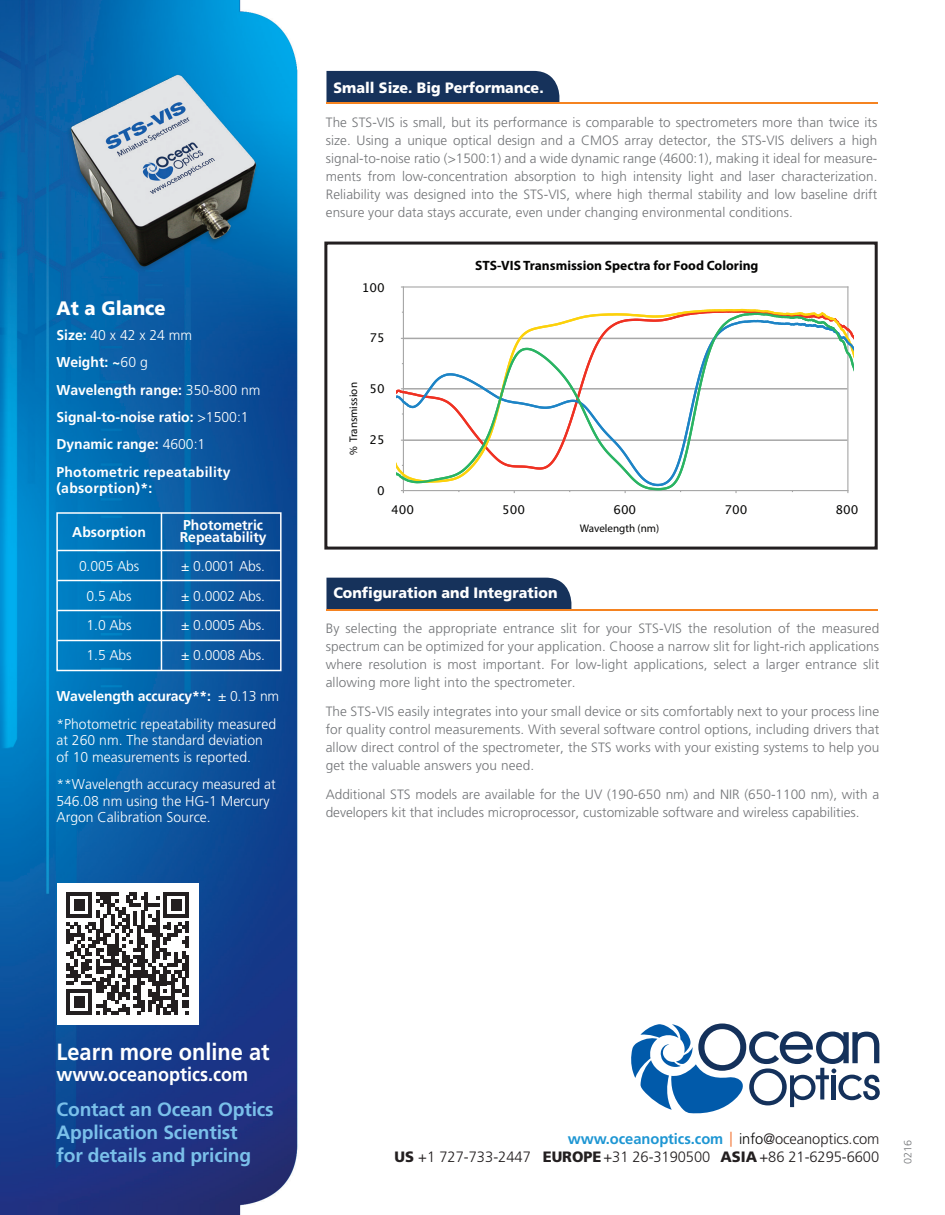
<style>
.page{position:relative;width:945px;height:1215px;background:#fff}
.page>*{position:absolute;margin:0;border:0;box-sizing:border-box;transform-origin:0 0}
.t1{font:700 23.4px "Frutiger";color:#fff;scale:.93 1}
.t2{font:900 19.5px "Frutiger";color:#fff;scale:.94 1}
.t3{font:700 19.35px "Frutiger";color:#fff;scale:.93 1}
.t4{font:700 19.2px/23.1px "Frutiger";letter-spacing:-.01em;color:#7ac0ea}
.t5{font:300 15px/18px "Frutiger";letter-spacing:-.005em;color:#231f20;text-align:right}
.t6{font:900 15px "Frutiger";color:#fff;scale:.95 1}
.t7{font:300 14.25px/30px "Frutiger";color:#fff}
.t8{font:700 14.25px/27.3px "Frutiger";color:#fff}
.t9{font:700 14.25px "Frutiger";letter-spacing:.02em;color:#fff}
.t10{font:300 13.5px/18px "Frutiger";color:#727477;text-align:justify}
.t11{font:700 13.5px "Myriad Pro";color:#050504}
.t12{font:12.15px "Lucida Grande";color:#050504}
.t13{font:11.1px "Myriad Pro";color:#050504}
.t14{font:300 10.5px "Frutiger";color:#727477}
.s1{font-weight:300}
.s2{font-weight:700}
.s3{font-weight:700;color:#1e96d3}
.s4{font-family:"Avenir";font-weight:400;color:#f26a24}
.s5{color:#050504}
.s6{font-weight:900}
</style>
<div class="page">
<img style="left:0;top:0;width:878px;height:1215px">
<svg style="left:631px;top:1024px;width:249px;height:91px"></svg>
<div style="left:326px;top:578px;width:245px;height:31px;background:#16325b"></div>
<hr style="left:326px;top:609px;width:552px;height:2px;background:#f58320">
<div style="left:326px;top:71px;width:233px;height:31px;background:#16325b"></div>
<hr style="left:326px;top:102px;width:552px;height:2px;background:#f58320">
<img style="left:65px;top:69px;width:198px;height:205px">
<div style="left:56px;top:512px;width:226px;height:159px;border:2px solid #fff"></div>
<hr style="left:57px;top:550px;width:224px;height:1px;background:#fff">
<hr style="left:57px;top:580px;width:224px;height:1px;background:#fff">
<hr style="left:57px;top:610px;width:224px;height:1px;background:#fff">
<hr style="left:57px;top:640px;width:224px;height:1px;background:#fff">
<hr style="left:161px;top:513px;width:1px;height:157px;background:#fff">
<div style="left:340px;top:246px;width:532px;height:306px;background:#fff"></div>
<div style="left:326px;top:257px;width:551px;height:284px;background:#fff"></div>
<svg style="left:397px;top:286px;width:457px;height:207px"></svg>
<div style="left:324px;top:242px;width:554px;height:308px;border:3px solid #231f20"></div>
<div style="left:57px;top:883px;width:141px;height:141px;background:#fff"></div>
<svg style="left:66px;top:892px;width:123px;height:123px"></svg>
<h2 class="t2" style="left:57px;top:297px;width:117px">At a Glance</h2>
<p class="t8" style="left:56px;top:321px;width:206px">Size: <span class="s1">40 x 42 x 24 mm<br></span>Weight: ~<span class="s1">60 g<br></span>Wavelength range: <span class="s1">350-800 nm<br></span>Signal-to-noise ratio: <span class="s1">&gt;1500:1<br></span>Dynamic range: <span class="s1">4600:1<br></span>Photometric repeatability</p>
<p class="t9" style="left:56px;top:480px;width:97px">(absorption)*:</p>
<p class="t8" style="left:72px;top:518px;width:75px">Absorption</p>
<p class="t8" style="left:180px;top:518px;width:88px;line-height:12.3px">Photometric<br>Repeatability</p>
<p class="t7" style="left:79px;top:552px;width:62px;text-align:center">0.005 Abs<br>0.5 Abs</p>
<p class="t7" style="left:87px;top:610px;width:47px">1.0 Abs<br>1.5 Abs</p>
<p class="t7" style="left:181px;top:552px;width:85px">± 0.0001 Abs. ± 0.0002 Abs.</p>
<p class="t7" style="left:181px;top:610px;width:85px">± 0.0005 Abs. ± 0.0008 Abs.</p>
<p class="t7" style="left:56px;top:683px;width:224px;line-height:27.3px"><span class="s2">Wavelength accuracy**:</span> ± 0.13 nm *Photometric repeatability measured</p>
<p class="t7" style="left:56px;top:732px;width:208px;line-height:16.5px">at 260 nm. The standard deviation of 10 measurements is reported.</p>
<p class="t7" style="left:56px;top:776px;width:221px;line-height:16.5px">**Wavelength accuracy measured at<br>546.08 nm using the HG-1 Mercury<br>Argon Calibration Source.</p>
<p class="t6" style="left:333px;top:79px;width:223px">Small Size. Big Performance.</p>
<p class="t10" style="left:326px;top:113px;width:553px">The STS-VIS is small, but its performance is comparable to spectrometers more than twice its size. Using a unique optical design and a CMOS array detector, the STS-VIS delivers a high signal-to-noise ratio (&gt;1500:1) and a wide dynamic range (4600:1), making it ideal for measure&shy;ments from low-concentration absorption to high intensity light and laser characterization.<br>Reliability was designed into the STS-VIS, where high thermal stability and low baseline drift ensure your data stays accurate, even under changing environmental conditions.</p>
<p class="t12" style="left:362px;top:280px;width:24px">100</p>
<p class="t12" style="left:369px;top:331px;width:17px">75</p>
<p class="t13" style="left:347px;top:455px;width:74px;rotate:-90deg">% Transmission</p>
<p class="t12" style="left:369px;top:382px;width:17px">50</p>
<p class="t12" style="left:369px;top:433px;width:17px">25</p>
<p class="t12" style="left:377px;top:484px;width:9px">0</p>
<p class="t11" style="left:475px;top:257px;width:285px">STS-VIS Transmission Spectra for Food Coloring</p>
<p class="t12" style="left:391px;top:502px;width:24px">400</p>
<p class="t12" style="left:502px;top:502px;width:24px">500</p>
<p class="t12" style="left:613px;top:502px;width:24px">600</p>
<p class="t12" style="left:724px;top:502px;width:24px">700</p>
<p class="t12" style="left:836px;top:502px;width:24px">800</p>
<p class="t13" style="left:580px;top:522px;width:81px">Wavelength (nm)</p>
<p class="t6" style="left:333px;top:584px;width:237px">Configuration and Integration</p>
<p class="t10" style="left:326px;top:620px;width:555px">By selecting the appropriate entrance slit for your STS-VIS the resolution of the measured spectrum can be optimized for your application. Choose a narrow slit for light-rich applications where resolution is most important. For low-light applications, select a larger entrance slit allowing more light into the spectrometer.</p>
<p class="t10" style="left:326px;top:703px;width:555px">The STS-VIS easily integrates into your small device or sits comfortably next to your process line for quality control measurements. With several software control options, including drivers that allow direct control of the spectrometer, the STS works with your existing systems to help you get the valuable answers you need.</p>
<p class="t10" style="left:326px;top:785px;width:555px">Additional STS models are available for the UV (190-650 nm) and NIR (650-1100 nm), with a developers kit that includes microprocessor, customizable software and wireless capabilities.</p>
<h1 class="t1" style="left:57px;top:1038px;width:231px">Learn more online at</h1>
<h3 class="t3" style="left:57px;top:1063px;width:208px">www.oceanoptics.com</h3>
<h3 class="t4" style="left:57px;top:1098px;width:219px">Contact an Ocean Optics<br>Application Scientist<br>for details and pricing</h3>
<p class="t5" style="left:395px;top:1130px;width:486px"><span class="s3">www.oceanoptics.com</span> <span class="s4">|</span> <span class="s5">info</span>@oceanoptics.com<br><span class="s6">US</span> +1 727-733-2447 <span class="s6">EUROPE</span>+31 26-3190500 <span class="s6">ASIA</span> +86 21-6295-6600</p>
<p class="t14" style="left:902px;top:1164px;width:26px;rotate:-90deg">0216</p>
</div>
